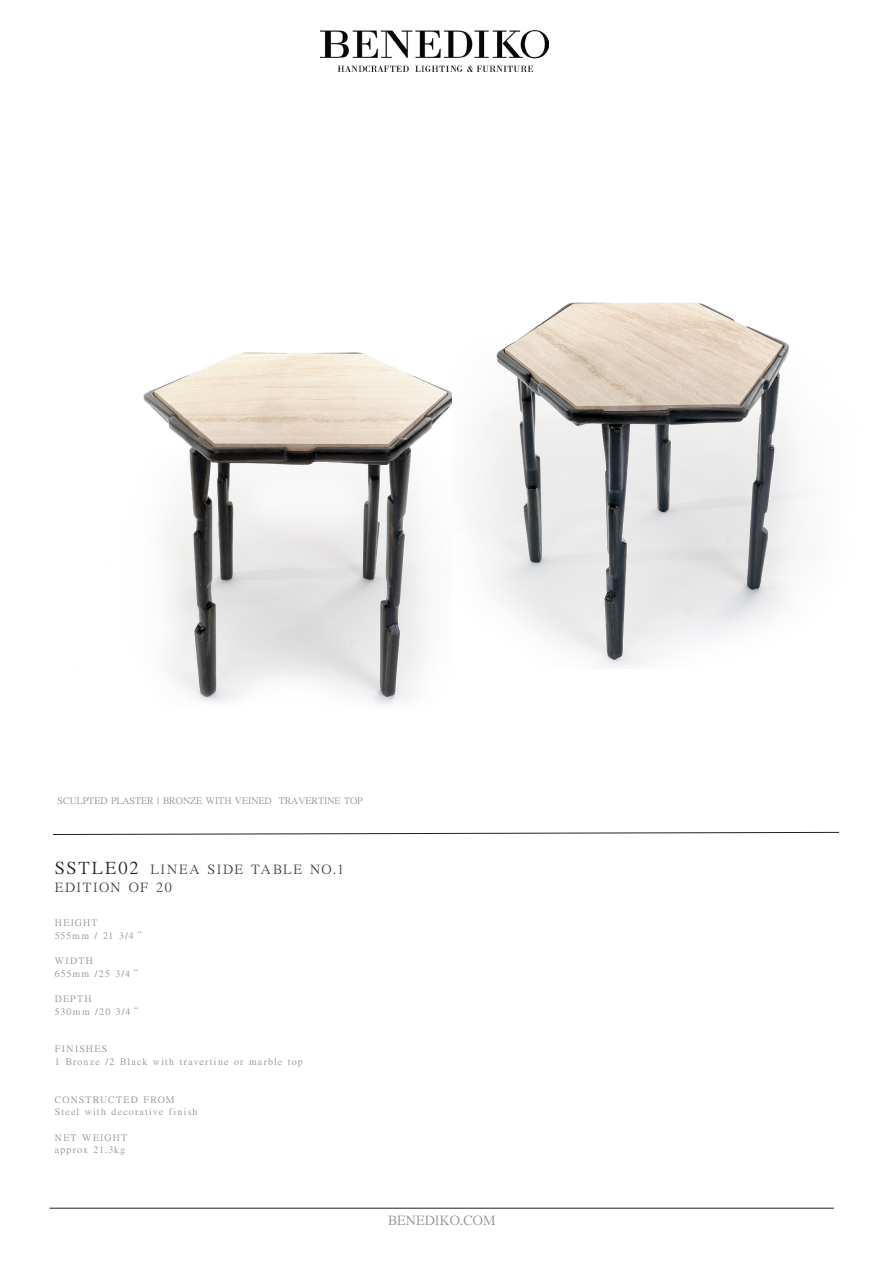
<style>
.page{position:relative;width:893px;height:1263px;background:#fff}
.page>*{position:absolute;margin:0;border:0;box-sizing:border-box;transform-origin:0 0}
.t1{font:300 15px "Li Sung";letter-spacing:.105em;color:#3f3f3f}
.t2{font:300 15px "Li Sung";color:#8c8c8c}
.t3{font:300 10.5px "Li Sung";letter-spacing:.105em;color:#8c8c8c}
.t4{font:300 10.5px "Li Sung";color:#8c8c8c}
.t5{font:300 10.5px "Li Sung";letter-spacing:.135em;color:#8c8c8c}
.s1{font-size:19.5px;color:#231f20}
</style>
<div class="page">
<img style="left:320px;top:30px;width:229px;height:41px">
<img style="left:143px;top:352px;width:309px;height:353px">
<svg style="left:53px;top:832px;width:787px;height:3px"></svg>
<hr style="left:50px;top:1208px;width:784px;height:1px;background:#231f20">
<img style="left:457px;top:302px;width:348px;height:366px">
<p class="t4" style="left:58px;top:795px;width:307px">SCULPTED PLASTER | BRONZE WITH VEINED TRAVERTINE TOP</p>
<p class="t1" style="left:55px;top:861px;width:291px"><span class="s1">SSTLE02</span> LINEA SIDE TABLE NO.1</p>
<p class="t1" style="left:55px;top:879px;width:118px">EDITION OF 20</p>
<p class="t3" style="left:55px;top:917px;width:44px">HEIGHT</p>
<p class="t3" style="left:55px;top:930px;width:89px">555mm / 21 3/4“</p>
<p class="t3" style="left:55px;top:955px;width:40px">WIDTH</p>
<p class="t3" style="left:55px;top:968px;width:86px">655mm /25 3/4“</p>
<p class="t3" style="left:55px;top:993px;width:38px">DEPTH</p>
<p class="t3" style="left:55px;top:1006px;width:86px">530mm /20 3/4“</p>
<p class="t5" style="left:55px;top:1043px;width:54px">FINISHES</p>
<p class="t3" style="left:55px;top:1056px;width:250px">1 Bronze /2 Black with travertine or marble top</p>
<p class="t3" style="left:55px;top:1094px;width:121px">CONSTRUCTED FROM</p>
<p class="t3" style="left:55px;top:1106px;width:144px">Steel with decorative finish</p>
<p class="t3" style="left:55px;top:1132px;width:74px">NET WEIGHT</p>
<p class="t3" style="left:55px;top:1144px;width:72px">approx 21.3kg</p>
<p class="t2" style="left:388px;top:1212px;width:109px">BENEDIKO.COM</p>
</div>
